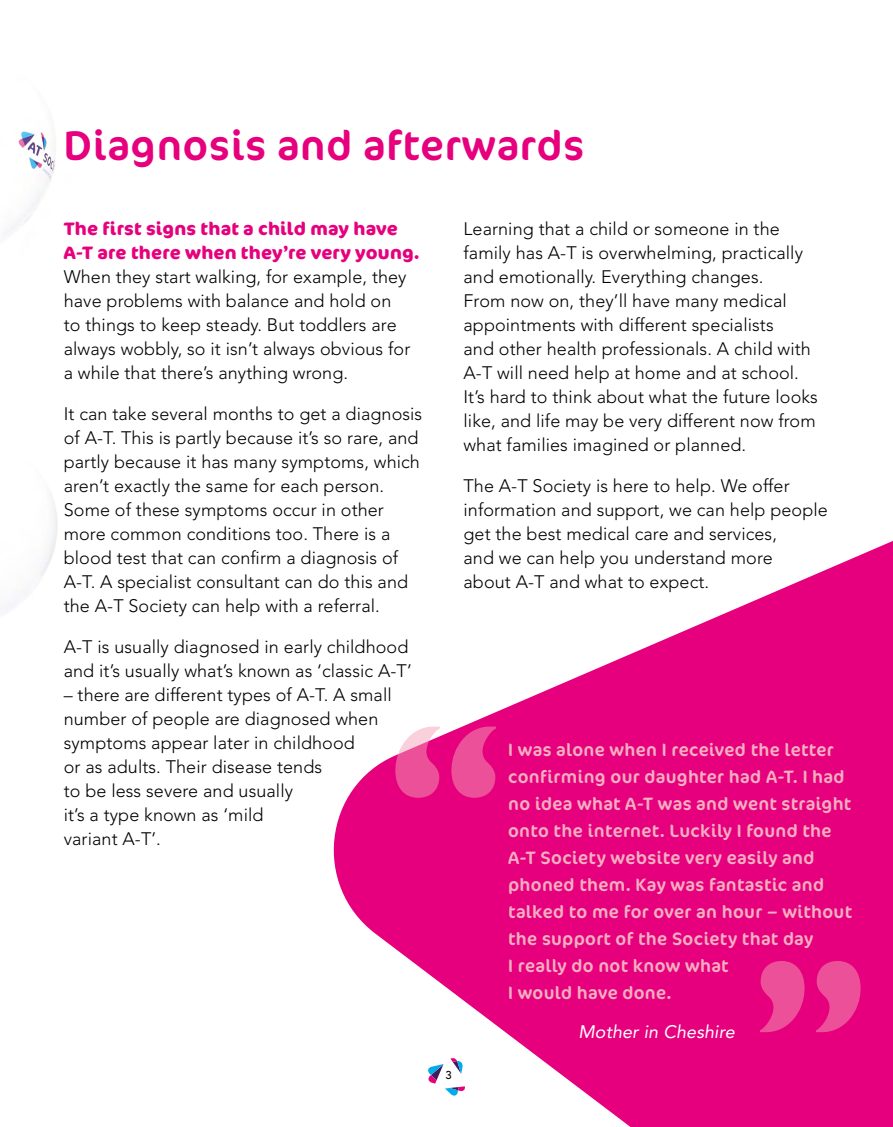
<style>
.page{position:relative;width:893px;height:1127px;background:#fff}
.page>*{position:absolute;margin:0;border:0;box-sizing:border-box;transform-origin:0 0}
.t1{font:700 210px "Cocon";color:#f3a2b7}
.t2{font:42px "Cocon";letter-spacing:.02em;color:#e6007d}
.t3{font:300 18px/24px "Avenir";letter-spacing:.005em;color:#000}
.t4{font:18px/27px "Cocon";letter-spacing:.02em;color:#f5afc1}
.t5{font:700 18px/24px "Cocon";letter-spacing:.01em;color:#e6007d}
.t6{font:italic 18px "Avenir";letter-spacing:.005em;color:#fff}
.t7{font:500 11.25px "Avenir";color:#000}
</style>
<div class="page">
<img style="left:3px;top:129px;width:55px;height:481px">
<svg style="left:333px;top:541px;width:560px;height:586px;fill:#e6007d"></svg>
<h2 class="t2" style="left:64px;top:121px;width:522px">Diagnosis and afterwards</h2>
<p class="t5" style="left:64px;top:217px;width:358px">The first signs that a child may have<br>A-T are there when they’re very young.</p>
<p class="t3" style="left:64px;top:265px;width:348px">When they start walking, for example, they have problems with balance and hold on to things to keep steady. But toddlers are always wobbly, so it isn’t always obvious for a while that there’s anything wrong.</p>
<p class="t3" style="left:64px;top:402px;width:360px">It can take several months to get a diagnosis of A-T. This is partly because it’s so rare, and partly because it has many symptoms, which aren’t exactly the same for each person.<br>Some of these symptoms occur in other more common conditions too. There is a blood test that can confirm a diagnosis of A-T. A specialist consultant can do this and the A-T Society can help with a referral.</p>
<p class="t3" style="left:64px;top:635px;width:349px">A-T is usually diagnosed in early childhood and it’s usually what’s known as ‘classic A-T’</p>
<p class="t3" style="left:64px;top:683px;width:329px">– there are different types of A-T. A small number of people are diagnosed when symptoms appear later in childhood<br>or as adults. Their disease tends<br>to be less severe and usually<br>it’s a type known as ‘mild<br>variant A-T’.</p>
<p class="t3" style="left:463px;top:216px;width:356px">Learning that a child or someone in the family has A-T is overwhelming, practically and emotionally. Everything changes.<br>From now on, they’ll have many medical appointments with different specialists<br>and other health professionals. A child with A-T will need help at home and at school.<br>It’s hard to think about what the future looks like, and life may be very different now from what families imagined or planned.</p>
<p class="t3" style="left:463px;top:473px;width:366px">The A-T Society is here to help. We offer information and support, we can help people get the best medical care and services,<br>and we can help you understand more<br>about A-T and what to expect.</p>
<h1 class="t1" style="left:389px;top:686px;width:116px">“</h1>
<p class="t4" style="left:508px;top:736px;width:345px">I was alone when I received the letter confirming our daughter had A-T. I had no idea what A-T was and went straight onto the internet. Luckily I found the A-T Society website very easily and phoned them. Kay was fantastic and talked to me for over an hour – without the support of the Society that day<br>I really do not know what<br>I would have done.</p>
<h1 class="t1" style="left:753px;top:917px;width:116px">”</h1>
<p class="t6" style="left:578px;top:1021px;width:158px">Mother in Cheshire</p>
<p class="t7" style="left:445px;top:1069px;width:8px">3</p>
</div>
